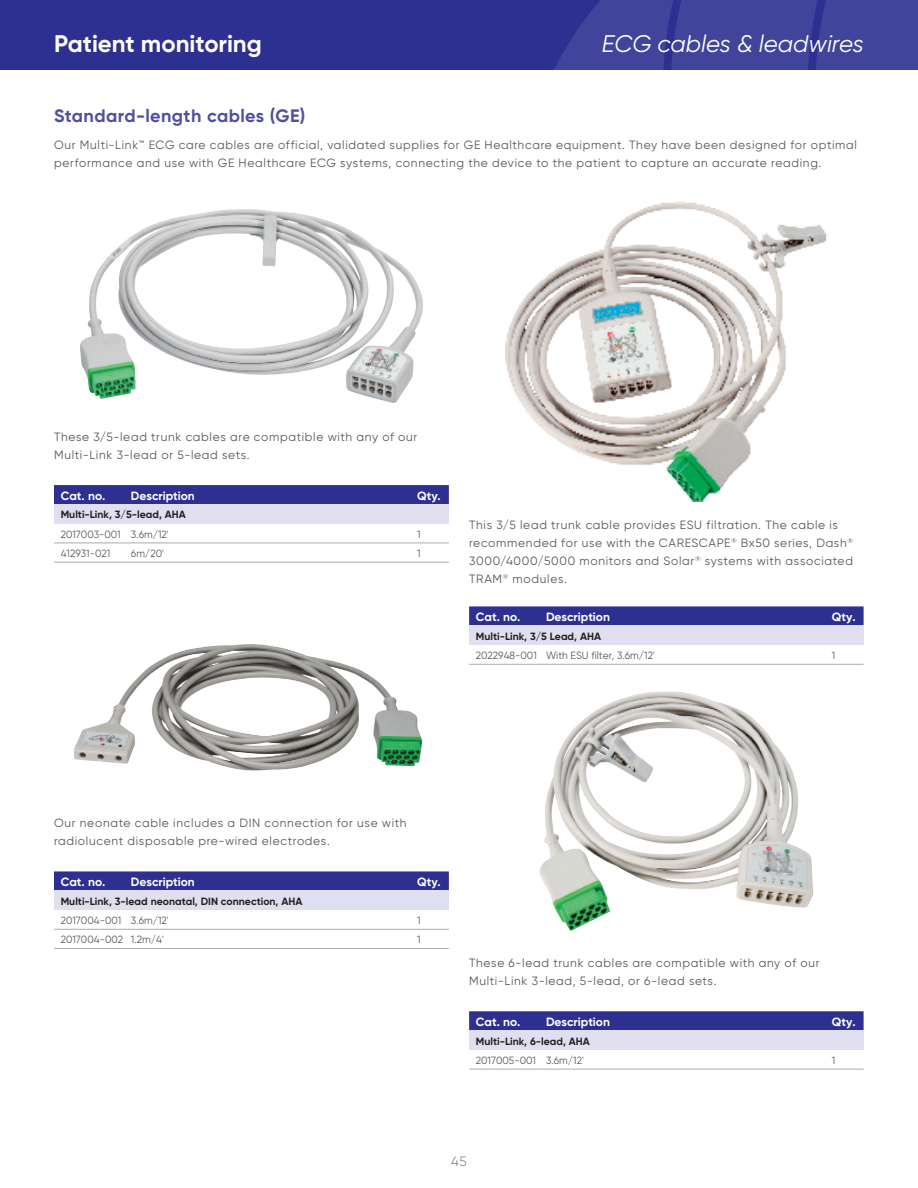
<style>
.page{position:relative;width:918px;height:1188px;background:#fff}
.page>*{position:absolute;margin:0;border:0;box-sizing:border-box;transform-origin:0 0}
.Subhead_rev{font:italic 24px "Gilroy";color:#fff}
.Subhead_rev-2{font:700 24px "Gilroy";color:#fff}
.Product{font:700 18px "Gilroy";letter-spacing:.025em;color:#504fa0}
.t1{font:300 13.5px "Gilroy";color:#707072}
.Body_Copy{font:12px/18px "Gilroy";letter-spacing:.06em;color:#57585a}
.Chart_Head{font:700 12px "Gilroy";color:#fff}
.Chart_Body_light{font:10.5px "Gilroy";color:#57585a}
.Chart_Sub{font:700 10.5px "Gilroy";color:#231f20}
</style>
<div class="page">
<div style="left:0;top:0;width:918px;height:70px;background:#2e3091"></div>
<svg style="left:554px;top:0;width:117px;height:70px;fill:#42449b"></svg>
<div style="left:882px;top:0;width:36px;height:70px;background:#42449b"></div>
<div style="left:671px;top:0;width:211px;height:70px;background:#42449b"></div>
<svg style="left:54px;top:485px;width:395px;height:20px;background:#373996"></svg>
<div style="left:54px;top:505px;width:395px;height:19px;background:#e0dfef"></div>
<hr style="left:54px;top:543px;width:70px;height:1px;background:#adaaab">
<hr style="left:410px;top:543px;width:39px;height:1px;background:#adaaab">
<hr style="left:124px;top:543px;width:286px;height:1px;background:#adaaab">
<hr style="left:54px;top:562px;width:70px;height:1px;background:#adaaab">
<hr style="left:124px;top:562px;width:286px;height:1px;background:#adaaab">
<hr style="left:410px;top:562px;width:39px;height:1px;background:#adaaab">
<svg style="left:469px;top:606px;width:395px;height:20px;background:#3b3d98"></svg>
<div style="left:469px;top:626px;width:395px;height:19px;background:#e0dfef"></div>
<hr style="left:469px;top:664px;width:70px;height:1px;background:#adaaab">
<hr style="left:539px;top:664px;width:286px;height:1px;background:#adaaab">
<hr style="left:825px;top:664px;width:39px;height:1px;background:#adaaab">
<svg style="left:469px;top:1011px;width:395px;height:20px;background:#3a3b97"></svg>
<div style="left:469px;top:1031px;width:395px;height:19px;background:#e0dfef"></div>
<hr style="left:469px;top:1069px;width:70px;height:1px;background:#adaaab">
<hr style="left:539px;top:1069px;width:286px;height:1px;background:#adaaab">
<hr style="left:825px;top:1069px;width:39px;height:1px;background:#adaaab">
<svg style="left:54px;top:871px;width:395px;height:20px;background:#3b3d98"></svg>
<div style="left:54px;top:891px;width:395px;height:19px;background:#e0dfef"></div>
<hr style="left:54px;top:929px;width:70px;height:1px;background:#adaaab">
<hr style="left:124px;top:929px;width:286px;height:1px;background:#adaaab">
<hr style="left:410px;top:929px;width:39px;height:1px;background:#adaaab">
<hr style="left:54px;top:948px;width:70px;height:1px;background:#adaaab">
<hr style="left:124px;top:948px;width:286px;height:1px;background:#adaaab">
<hr style="left:410px;top:948px;width:39px;height:1px;background:#adaaab">
<img style="left:80px;top:210px;width:336px;height:189px">
<img style="left:74px;top:645px;width:348px;height:126px">
<img style="left:505px;top:201px;width:322px;height:300px">
<img style="left:539px;top:692px;width:274px;height:239px">
<p class="Subhead_rev-2" style="left:54px;top:28px;width:209px">Patient monitoring</p>
<p class="Subhead_rev" style="left:602px;top:29px;width:264px">ECG cables &amp; leadwires</p>
<p class="Product" style="left:54px;top:105px;width:253px">Standard-length cables (GE)</p>
<p class="Body_Copy" style="left:54px;top:136px;width:804px">Our Multi-Link™ ECG care cables are official, validated supplies for GE Healthcare equipment. They have been designed for optimal performance and use with GE Healthcare ECG systems, connecting the device to the patient to capture an accurate reading.</p>
<p class="Body_Copy" style="left:54px;top:427px;width:365px">These 3/5-lead trunk cables are compatible with any of our<br>Multi-Link 3-lead or 5-lead sets.</p>
<p class="Chart_Head" style="left:61px;top:488px;width:46px">Cat. no.</p>
<p class="Chart_Head" style="left:131px;top:488px;width:65px">Description</p>
<p class="Chart_Head" style="left:417px;top:488px;width:25px">Qty.</p>
<p class="Chart_Sub" style="left:61px;top:508px;width:127px">Multi-Link, 3/5-lead, AHA</p>
<p class="Chart_Body_light" style="left:61px;top:527px;width:62px">2017003-001</p>
<p class="Chart_Body_light" style="left:131px;top:527px;width:39px">3.6m/12'</p>
<p class="Chart_Body_light" style="left:417px;top:527px;width:5px">1</p>
<p class="Chart_Body_light" style="left:61px;top:547px;width:51px">412931-021</p>
<p class="Chart_Body_light" style="left:131px;top:547px;width:34px">6m/20'</p>
<p class="Chart_Body_light" style="left:417px;top:547px;width:5px">1</p>
<p class="Body_Copy" style="left:469px;top:516px;width:386px">This 3/5 lead trunk cable provides ESU filtration. The cable is recommended for use with the CARESCAPE<sup>®</sup> Bx50 series, Dash<sup>® </sup>3000/4000/5000 monitors and Solar<sup>®</sup> systems with associated TRAM<sup>®</sup> modules.</p>
<p class="Chart_Head" style="left:476px;top:609px;width:46px">Cat. no.</p>
<p class="Chart_Head" style="left:546px;top:609px;width:65px">Description</p>
<p class="Chart_Head" style="left:832px;top:609px;width:25px">Qty.</p>
<p class="Chart_Sub" style="left:476px;top:629px;width:127px">Multi-Link, 3/5 Lead, AHA</p>
<p class="Chart_Body_light" style="left:476px;top:649px;width:62px">2022948-001</p>
<p class="Chart_Body_light" style="left:546px;top:649px;width:110px">With ESU filter, 3.6m/12'</p>
<p class="Chart_Body_light" style="left:832px;top:649px;width:5px">1</p>
<p class="Body_Copy" style="left:54px;top:814px;width:354px">Our neonate cable includes a DIN connection for use with radiolucent disposable pre-wired electrodes.</p>
<p class="Chart_Head" style="left:61px;top:874px;width:46px">Cat. no.</p>
<p class="Chart_Head" style="left:131px;top:874px;width:65px">Description</p>
<p class="Chart_Head" style="left:417px;top:874px;width:25px">Qty.</p>
<p class="Chart_Sub" style="left:61px;top:894px;width:243px">Multi-Link, 3-lead neonatal, DIN connection, AHA</p>
<p class="Chart_Body_light" style="left:61px;top:914px;width:62px">2017004-001</p>
<p class="Chart_Body_light" style="left:131px;top:914px;width:39px">3.6m/12'</p>
<p class="Chart_Body_light" style="left:417px;top:914px;width:5px">1</p>
<p class="Chart_Body_light" style="left:61px;top:933px;width:64px">2017004-002</p>
<p class="Chart_Body_light" style="left:131px;top:933px;width:34px">1.2m/4'</p>
<p class="Chart_Body_light" style="left:417px;top:933px;width:5px">1</p>
<p class="Body_Copy" style="left:469px;top:954px;width:352px">These 6-lead trunk cables are compatible with any of our<br>Multi-Link 3-lead, 5-lead, or 6-lead sets.</p>
<p class="Chart_Head" style="left:476px;top:1014px;width:46px">Cat. no.</p>
<p class="Chart_Head" style="left:546px;top:1014px;width:65px">Description</p>
<p class="Chart_Head" style="left:832px;top:1014px;width:25px">Qty.</p>
<p class="Chart_Sub" style="left:476px;top:1034px;width:115px">Multi-Link, 6-lead, AHA</p>
<p class="Chart_Body_light" style="left:476px;top:1054px;width:62px">2017005-001</p>
<p class="Chart_Body_light" style="left:546px;top:1054px;width:39px">3.6m/12'</p>
<p class="Chart_Body_light" style="left:832px;top:1054px;width:5px">1</p>
<p class="t1" style="left:451px;top:1153px;width:17px">45</p>
</div>
